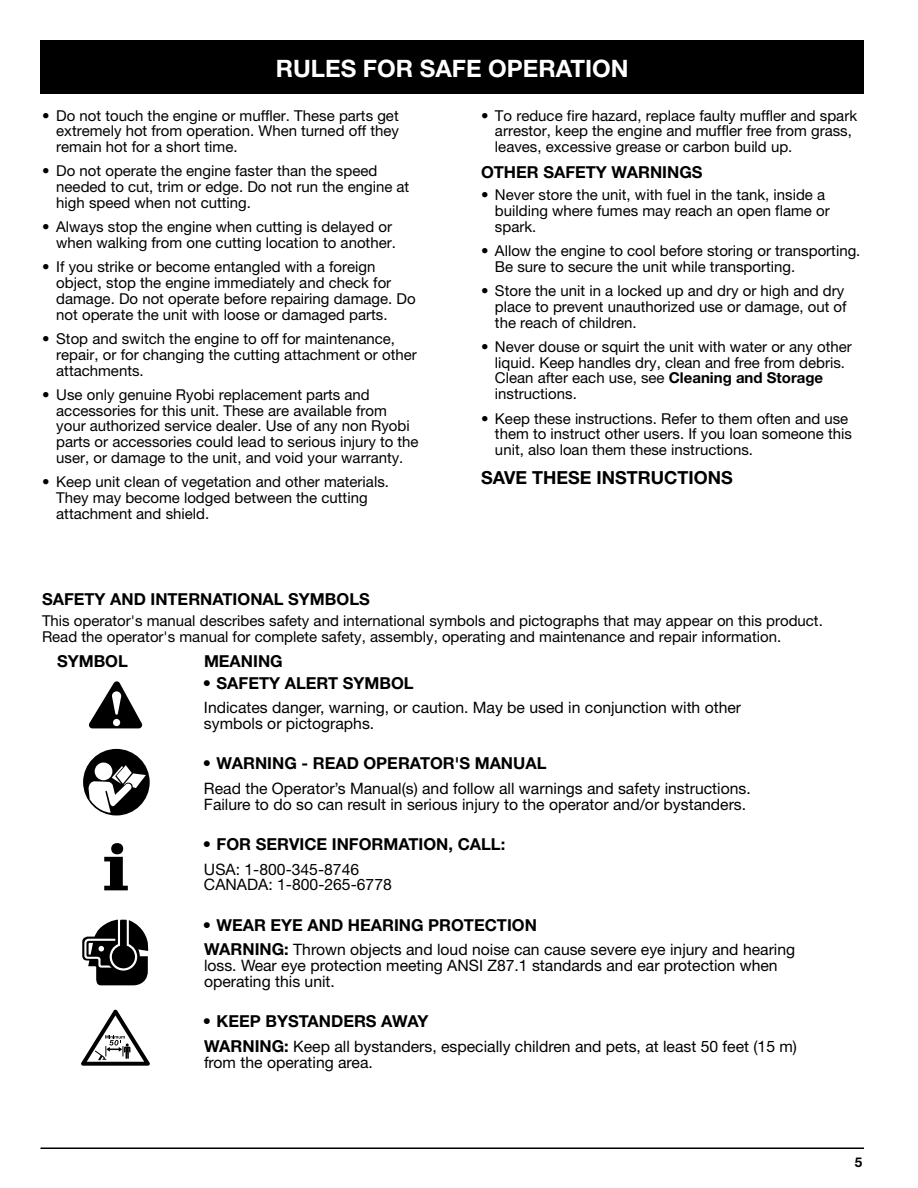
<style>
.page{position:relative;width:918px;height:1188px;background:#fff}
.page>*{position:absolute;margin:0;border:0;box-sizing:border-box;transform-origin:0 0}
.t1{font:700 24px "Helvetica Neue";color:#fff}
.t2{font:700 18px "Helvetica Neue";color:#000}
.t3{font:700 16.5px "Helvetica Neue";color:#000}
.t4{font:15.75px/15.8px "Helvetica Neue";color:#000}
.t5{font:15px/15.8px "Helvetica Neue";color:#000}
.t6{font:700 13.5px "Helvetica Neue";color:#000}
.s1{font-weight:700}
.s2{font-weight:700;font-size:16.5px}
</style>
<div class="page">
<div style="left:40px;top:40px;width:824px;height:54px;background:#000"></div>
<hr style="left:40px;top:1148px;width:824px;height:1px;background:#000">
<svg style="left:89px;top:681px;width:53px;height:47px"></svg>
<div style="left:83px;top:749px;width:67px;height:66px;background:#000;border-radius:50%"></div>
<div style="left:95px;top:763px;width:17px;height:17px;background:#fff;border-radius:50%"></div>
<svg style="left:88px;top:765px;width:58px;height:48px"></svg>
<svg style="left:82px;top:920px;width:67px;height:65px"></svg>
<svg style="left:81px;top:1010px;width:69px;height:56px"></svg>
<svg style="left:104px;top:843px;width:24px;height:47px"></svg>
<h1 class="t1" style="left:276px;top:60px;width:354px">RULES FOR SAFE OPERATION</h1>
<p class="t5" style="left:56px;top:109px;width:344px;text-align:justify;text-indent:-14px">• Do not touch the engine or muffler. These parts get extremely hot from operation. When turned off they remain hot for a short time.</p>
<p class="t5" style="left:56px;top:165px;width:355px;text-indent:-14px">• Do not operate the engine faster than the speed needed to cut, trim or edge. Do not run the engine at high speed when not cutting.</p>
<p class="t5" style="left:42px;top:221px;width:355px;text-align:right">• Always stop the engine when cutting is delayed or when walking from one cutting location to another.</p>
<p class="t5" style="left:56px;top:261px;width:361px;text-indent:-14px">• If you strike or become entangled with a foreign object, stop the engine immediately and check for damage. Do not operate before repairing damage. Do not operate the unit with loose or damaged parts.</p>
<p class="t5" style="left:56px;top:332px;width:362px;text-indent:-14px">• Stop and switch the engine to off for maintenance, repair, or for changing the cutting attachment or other attachments.</p>
<p class="t5" style="left:56px;top:388px;width:364px;text-indent:-14px">• Use only genuine Ryobi replacement parts and accessories for this unit. These are available from your authorized service dealer. Use of any non Ryobi parts or accessories could lead to serious injury to the user, or damage to the unit, and void your warranty.</p>
<p class="t5" style="left:56px;top:476px;width:334px;text-indent:-14px">• Keep unit clean of vegetation and other materials.<br>They may become lodged between the cutting attachment and shield.</p>
<p class="t5" style="left:495px;top:109px;width:364px;text-indent:-14px">• To reduce fire hazard, replace faulty muffler and spark arrestor, keep the engine and muffler free from grass, leaves, excessive grease or carbon build up.</p>
<p class="t3" style="left:481px;top:166px;width:223px">OTHER SAFETY WARNINGS</p>
<p class="t5" style="left:495px;top:188px;width:336px;text-indent:-14px">• Never store the unit, with fuel in the tank, inside a building where fumes may reach an open flame or spark.</p>
<p class="t5" style="left:495px;top:244px;width:367px;text-indent:-14px">• Allow the engine to cool before storing or transporting.<br>Be sure to secure the unit while transporting.</p>
<p class="t5" style="left:495px;top:284px;width:353px;text-indent:-14px">• Store the unit in a locked up and dry or high and dry place to prevent unauthorized use or damage, out of the reach of children.</p>
<p class="t5" style="left:495px;top:340px;width:358px;text-indent:-14px">• Never douse or squirt the unit with water or any other liquid. Keep handles dry, clean and free from debris.<br>Clean after each use, see <span class="s1">Cleaning and Storage </span>instructions.</p>
<p class="t5" style="left:495px;top:412px;width:358px;text-indent:-14px">• Keep these instructions. Refer to them often and use them to instruct other users. If you loan someone this unit, also loan them these instructions.</p>
<p class="t2" style="left:481px;top:471px;width:253px">SAVE THESE INSTRUCTIONS</p>
<p class="t3" style="left:42px;top:594px;width:329px">SAFETY AND INTERNATIONAL SYMBOLS</p>
<p class="t5" style="left:42px;top:614px;width:782px">This operator's manual describes safety and international symbols and pictographs that may appear on this product.<br>Read the operator's manual for complete safety, assembly, operating and maintenance and repair information.</p>
<p class="t3" style="left:57px;top:655px;width:72px">SYMBOL</p>
<p class="t3" style="left:204px;top:655px;width:80px">MEANING</p>
<p class="t3" style="left:203px;top:677px;width:212px">• SAFETY ALERT SYMBOL</p>
<p class="t4" style="left:204px;top:701px;width:539px">Indicates danger, warning, or caution. May be used in conjunction with other symbols or pictographs.</p>
<p class="t3" style="left:203px;top:758px;width:345px">• WARNING - READ OPERATOR'S MANUAL</p>
<p class="t4" style="left:204px;top:782px;width:548px">Read the Operator’s Manual(s) and follow all warnings and safety instructions.<br>Failure to do so can result in serious injury to the operator and/or bystanders.</p>
<p class="t3" style="left:203px;top:838px;width:304px">• FOR SERVICE INFORMATION, CALL:</p>
<p class="t4" style="left:204px;top:863px;width:189px">USA: 1-800-345-8746<br>CANADA: 1-800-265-6778</p>
<p class="t3" style="left:203px;top:919px;width:336px">• WEAR EYE AND HEARING PROTECTION</p>
<p class="t4" style="left:204px;top:943px;width:593px"><span class="s2">WARNING:</span> Thrown objects and loud noise can cause severe eye injury and hearing loss. Wear eye protection meeting ANSI Z87.1 standards and ear protection when operating this unit.</p>
<p class="t3" style="left:203px;top:1016px;width:227px">• KEEP BYSTANDERS AWAY</p>
<p class="t4" style="left:204px;top:1040px;width:595px"><span class="s2">WARNING:</span> Keep all bystanders, especially children and pets, at least 50 feet (15 m) from the operating area.</p>
<p class="t6" style="left:855px;top:1157px;width:9px">5</p>
</div>
